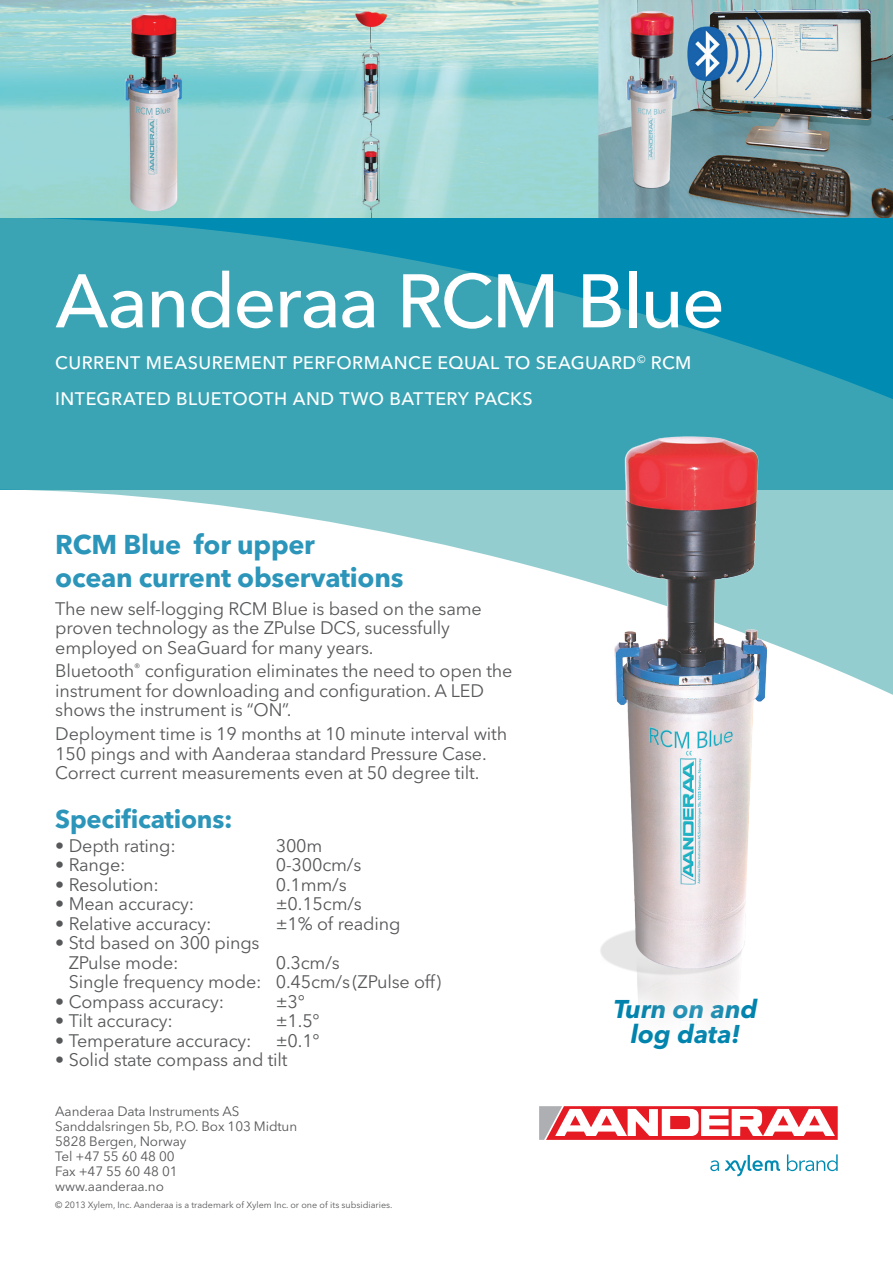
<style>
.page{position:relative;width:893px;height:1263px;background:#fff}
.page>*{position:absolute;margin:0;border:0;box-sizing:border-box;transform-origin:0 0}
.t1{font:500 75px "Avenir Next LT Pro";color:#fff}
.t2{font:700 27px/32.4px "Avenir Next LT Pro";letter-spacing:-.01em;color:#2c95ba}
.t3{font:italic 700 25.5px/25.5px "Avenir Next LT Pro";color:#0084ae;text-align:center}
.t4{font:700 25.5px "Avenir Next LT Pro";letter-spacing:-.01em;color:#2c95ba}
.t5{font:18px/19.5px "Avenir Next LT Pro";letter-spacing:-.01em;color:#57585a}
.t6{font:500 18px "Avenir Next LT Pro";letter-spacing:.025em;color:#fff}
.t7{font:13.5px/15px "Avenir Next LT Pro";letter-spacing:-.01em;color:#57585a}
.t8{font:9px "Avenir Next LT Pro";color:#57585a}
</style>
<div class="page">
<svg style="left:0;top:218px;width:893px;height:477px;fill:#3aa4b4"></svg>
<img style="left:0;top:0;width:893px;height:218px">
<svg style="left:710px;top:1160px;width:9px;height:11px"></svg>
<svg style="left:787px;top:1154px;width:51px;height:17px"></svg>
<svg style="left:725px;top:1155px;width:55px;height:21px"></svg>
<svg style="left:539px;top:1106px;width:299px;height:34px"></svg>
<img style="left:596px;top:420px;width:179px;height:613px">
<h1 class="t1" style="left:55px;top:256px;width:671px">AANDERAA RCM BLUE</h1>
<p class="t6" style="left:55px;top:352px;width:493px">CURRENT MEASUREM ENT PERFORMANCE EQUAL TO SEA</p>
<p class="t6" style="left:571px;top:352px;width:28px">GUAR</p>
<p class="t6" style="left:623px;top:352px;width:70px">D<sup>©</sup> RCM</p>
<p class="t6" style="left:55px;top:388px;width:477px">INTEGRATED BLUETOOTH AND TWO BATTERY PACKS</p>
<h2 class="t2" style="left:55px;top:528px;width:350px">RCM Blue for upper<br>ocean current observations</h2>
<p class="t5" style="left:55px;top:598px;width:428px">The new self-logging RCM Blue is based on the same proven technology as the ZPulse DCS, sucessfully employed on SeaGuard for many years.</p>
<p class="t5" style="left:55px;top:661px;width:459px">Bluetooth<sup>®</sup> configuration eliminates the need to open the instrument for downloading and configuration. A LED shows the instrument is “ON”.</p>
<p class="t5" style="left:55px;top:724px;width:453px">Deployment time is 19 months at 10 minute interval with<br>150 pings and with Aanderaa standard Pressure Case.<br>Correct current measurements even at 50 degree tilt.</p>
<h3 class="t4" style="left:55px;top:803px;width:179px">Specifications:</h3>
<p class="t5" style="left:55px;top:836px;width:122px">• Depth rating:</p>
<p class="t5" style="left:276px;top:836px;width:48px">300m</p>
<p class="t5" style="left:55px;top:855px;width:72px">• Range:</p>
<p class="t5" style="left:276px;top:855px;width:87px">0-300cm/s</p>
<p class="t5" style="left:55px;top:875px;width:105px">• Resolution:</p>
<p class="t5" style="left:276px;top:875px;width:72px">0.1mm/s</p>
<p class="t5" style="left:55px;top:894px;width:140px">• Mean accuracy:</p>
<p class="t5" style="left:276px;top:894px;width:88px">±0.15cm/s</p>
<p class="t5" style="left:55px;top:914px;width:158px">• Relative accuracy:</p>
<p class="t5" style="left:276px;top:914px;width:126px">±1% of reading</p>
<p class="t5" style="left:69px;top:933px;width:192px;text-indent:-14px">• Std based on 300 pings<br>ZPulse mode:</p>
<p class="t5" style="left:69px;top:953px;width:374px;text-indent:207px">0.3cm/s<br>Single frequency mode: 0.45cm/s (ZPulse off)</p>
<p class="t5" style="left:55px;top:992px;width:170px">• Compass accuracy:</p>
<p class="t5" style="left:276px;top:992px;width:31px">±3°</p>
<p class="t5" style="left:55px;top:1011px;width:119px">• Tilt accuracy:</p>
<p class="t5" style="left:276px;top:1011px;width:46px">±1.5°</p>
<p class="t5" style="left:55px;top:1031px;width:198px">• Temperature accuracy:</p>
<p class="t5" style="left:276px;top:1031px;width:46px">±0.1°</p>
<p class="t5" style="left:55px;top:1050px;width:234px">• Solid state compass and tilt</p>
<p class="t7" style="left:55px;top:1104px;width:243px">Aanderaa Data Instruments AS<br>Sanddalsringen 5b, P.O. Box 103 Midtun<br>5828 Bergen, Norway<br>Tel +47 55 60 48 00<br>Fax +47 55 60 48 01<br>www.aanderaa.no</p>
<p class="t8" style="left:55px;top:1199px;width:339px">© 2013 Xylem, Inc. Aanderaa is a trademark of Xylem Inc. or one of its subsidiaries.</p>
<h3 class="t3" style="left:614px;top:996px;width:145px">Turn on and log data!</h3>
</div>
